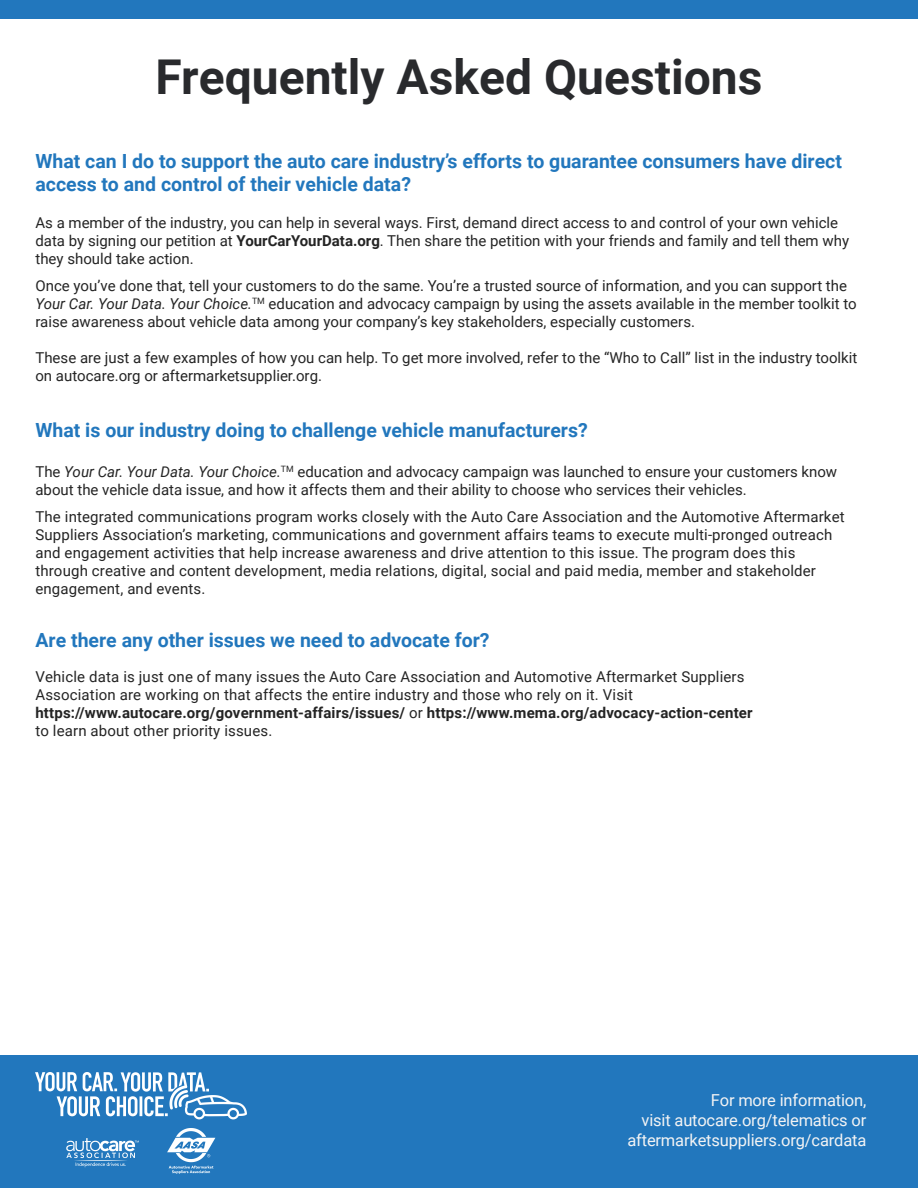
<style>
.page{position:relative;width:918px;height:1188px;background:#fff}
.page>*{position:absolute;margin:0;border:0;box-sizing:border-box;transform-origin:0 0}
.t1{font:700 48px "Roboto";color:#292a2d}
.t2{font:700 19.5px/23.4px "Roboto";color:#2277bd}
.t3{font:16.5px/19.8px "Roboto";letter-spacing:-.01em;color:#f2f3f4;text-align:right}
.t4{font:15px/18px "Roboto";color:#242424}
.s1{font-weight:700}
.s2{font-style:italic}
</style>
<div class="page">
<div style="left:0;top:0;width:918px;height:19px;background:#2277bd"></div>
<div style="left:0;top:1056px;width:918px;height:132px;background:#2277bd"></div>
<img style="left:35px;top:1072px;width:211px;height:102px">
<h1 class="t1" style="left:156px;top:43px;width:608px">Frequently Asked Questions</h1>
<h2 class="t2" style="left:35px;top:148px;width:808px">What can I do to support the auto care industry’s efforts to guarantee consumers have direct access to and control of their vehicle data?</h2>
<p class="t4" style="left:35px;top:213px;width:815px">As a member of the industry, you can help in several ways. First, demand direct access to and control of your own vehicle data by signing our petition at <span class="s1">YourCarYourData.org</span>. Then share the petition with your friends and family and tell them why they should take action.</p>
<p class="t4" style="left:35px;top:276px;width:823px">Once you’ve done that, tell your customers to do the same. You’re a trusted source of information, and you can support the<br><span class="s2">Your Car. Your Data. Your Choice.</span><sup>TM</sup> education and advocacy campaign by using the assets available in the member toolkit to raise awareness about vehicle data among your company’s key stakeholders, especially customers.</p>
<p class="t4" style="left:35px;top:348px;width:823px">These are just a few examples of how you can help. To get more involved, refer to the “Who to Call” list in the industry toolkit on autocare.org or aftermarketsupplier.org.</p>
<h2 class="t2" style="left:35px;top:418px;width:554px">What is our industry doing to challenge vehicle manufacturers?</h2>
<p class="t4" style="left:35px;top:462px;width:803px">The <span class="s2">Your Car. Your Data. Your Choice.</span><sup>TM</sup> education and advocacy campaign was launched to ensure your customers know about the vehicle data issue, and how it affects them and their ability to choose who services their vehicles.</p>
<p class="t4" style="left:35px;top:507px;width:811px">The integrated communications program works closely with the Auto Care Association and the Automotive Aftermarket Suppliers Association’s marketing, communications and government affairs teams to execute multi-pronged outreach and engagement activities that help increase awareness and drive attention to this issue. The program does this through creative and content development, media relations, digital, social and paid media, member and stakeholder engagement, and events.</p>
<h2 class="t2" style="left:35px;top:628px;width:456px">Are there any other issues we need to advocate for?</h2>
<p class="t4" style="left:35px;top:667px;width:719px">Vehicle data is just one of many issues the Auto Care Association and Automotive Aftermarket Suppliers Association are working on that affects the entire industry and those who rely on it. Visit <span class="s1">https://www.autocare.org/government-affairs/issues/</span> or <span class="s1">https://www.mema.org/advocacy-action-center </span>to learn about other priority issues.</p>
<p class="t3" style="left:627px;top:1090px;width:241px">For more information,<br>visit autocare.org/telematics or aftermarketsuppliers.org/cardata</p>
</div>
